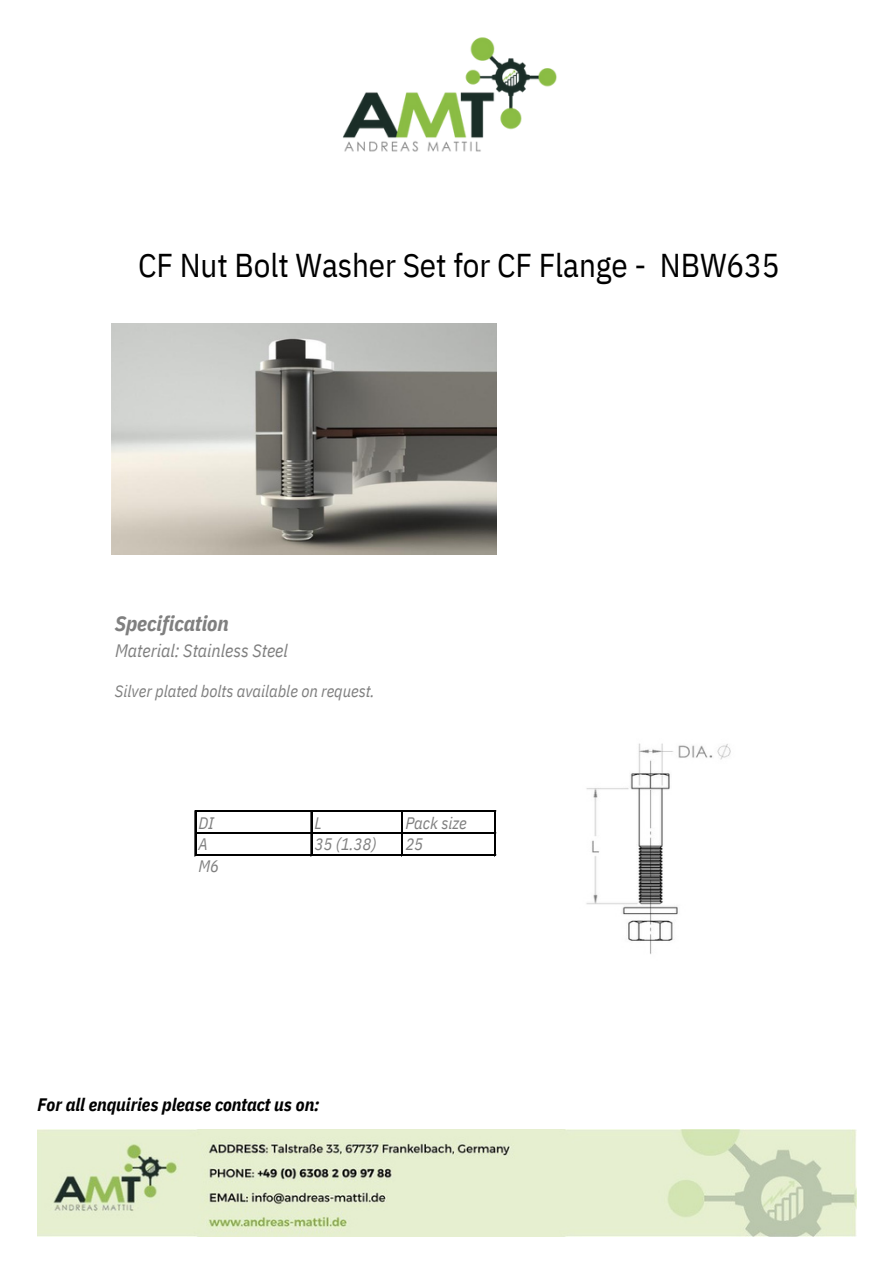
<style>
.page{position:relative;width:894px;height:1264px;background:#fff}
.page>*{position:absolute;margin:0;border:0;box-sizing:border-box;transform-origin:0 0}
.t1{font:33px "IBM Plex Sans Cond";letter-spacing:-.005em;color:#000}
.t2{font:italic 700 21px "IBM Plex Sans Cond";letter-spacing:-.005em;color:#7f7f7f}
.t3{font:italic 700 18px "IBM Plex Sans Cond";letter-spacing:-.005em;color:#000}
.t4{font:italic 18px "IBM Plex Sans Cond";letter-spacing:-.005em;color:#7f7f7f}
.t5{font:italic 16.5px/21.3px "IBM Plex Sans Cond";letter-spacing:-.005em;color:#7f7f7f}
</style>
<div class="page">
<img style="left:586px;top:743px;width:145px;height:211px">
<img style="left:111px;top:323px;width:385px;height:231px">
<img style="left:343px;top:37px;width:214px;height:115px">
<img style="left:38px;top:1129px;width:817px;height:107px">
<hr style="left:194px;top:810px;width:1px;height:46px;background:#000">
<hr style="left:195px;top:810px;width:1px;height:46px;background:#000">
<hr style="left:310px;top:812px;width:1px;height:44px;background:#000">
<hr style="left:311px;top:812px;width:1px;height:44px;background:#000">
<hr style="left:401px;top:812px;width:2px;height:44px;background:#000">
<hr style="left:494px;top:812px;width:2px;height:44px;background:#000">
<hr style="left:196px;top:810px;width:300px;height:2px;background:#000">
<hr style="left:196px;top:832px;width:300px;height:2px;background:#000">
<hr style="left:196px;top:854px;width:300px;height:2px;background:#000">
<p class="t1" style="left:138px;top:243px;width:643px">CF Nut Bolt Washer Set for CF Flange - NBW635</p>
<p class="t2" style="left:115px;top:609px;width:115px">Specification</p>
<p class="t4" style="left:115px;top:638px;width:174px">Material: Stainless Steel</p>
<p class="t5" style="left:115px;top:680px;width:261px">Silver plated bolts available on request.</p>
<p class="t5" style="left:198px;top:812px;width:22px">DI<br>A<br>M6</p>
<p class="t5" style="left:314px;top:812px;width:63px">L<br>35 (1.38)</p>
<h3 class="t5" style="left:405px;top:812px;width:63px">Pack size<br>25</h3>
<h2 class="t3" style="left:38px;top:1092px;width:283px">For all enquiries please contact us on:</h2>
</div>
